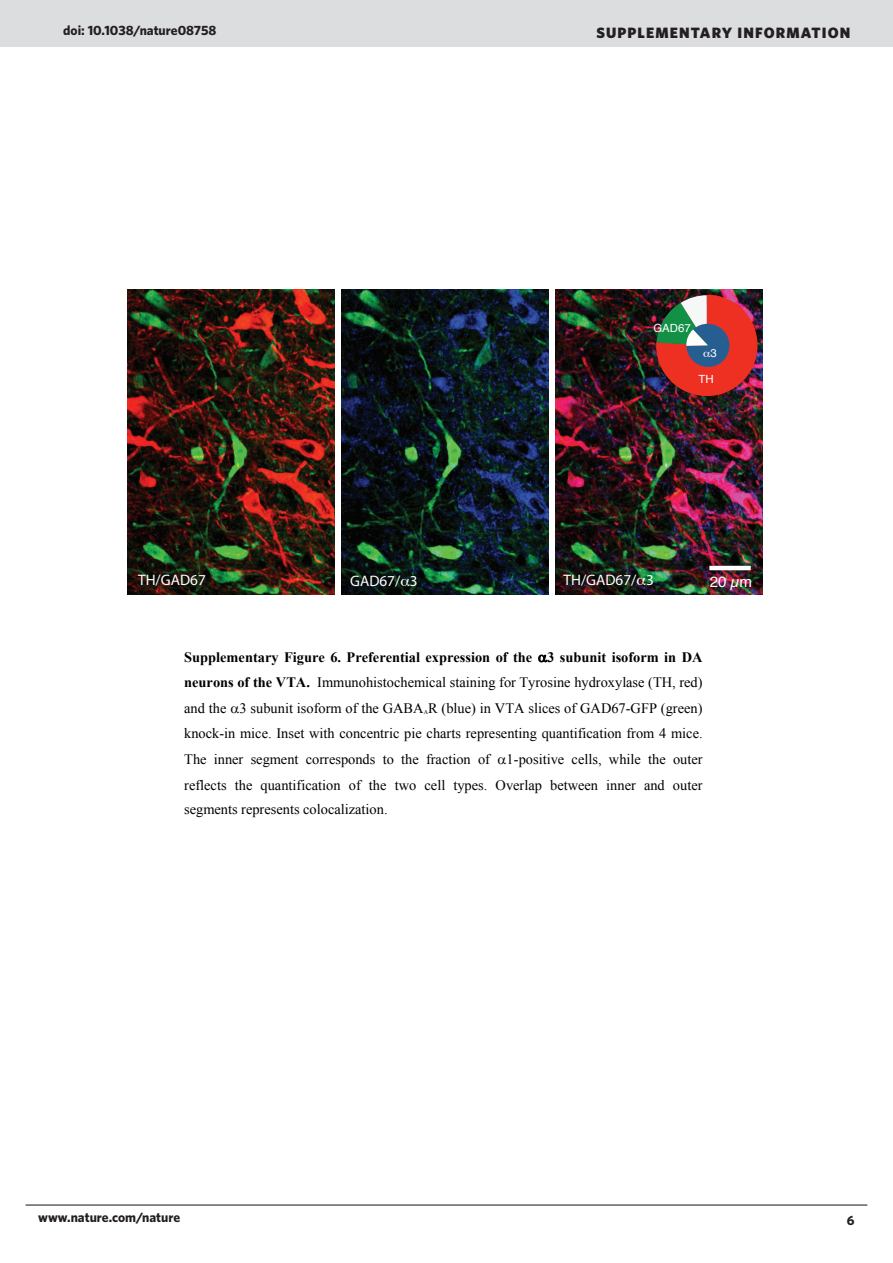
<style>
.page{position:relative;width:893px;height:1263px;background:#fff}
.page>*{position:absolute;margin:0;border:0;box-sizing:border-box;transform-origin:0 0}
.t1{font:15.3px "Myriad";color:#fff}
.t2{font:900 15px "Whitney";letter-spacing:.075em;color:#231f20}
.t3{font:14.85px "Helvetica";color:#fff}
.t4{font:14.4px/25.3px "Times New Roman";color:#000;text-align:justify}
.t5{font:700 13.5px "Whitney";color:#231f20}
.t6{font:11.25px "Helvetica";color:#fff}
.t7{font:6px "Times New Roman";color:#000}
.s1{font-weight:700}
</style>
<div class="page">
<hr style="left:26px;top:1204px;width:841px;height:1px;background:#231f20">
<div style="left:0;top:0;width:893px;height:47px;background:#dcdddf"></div>
<img style="left:556px;top:289px;width:207px;height:306px">
<img style="left:127px;top:289px;width:207px;height:306px">
<img style="left:341px;top:289px;width:207px;height:306px">
<hr style="left:709px;top:566px;width:42px;height:4px;background:#fff">
<div style="left:656px;top:295px;width:102px;height:101px;background:#ee3022;border-radius:50px"></div>
<svg style="left:401px;top:579px;width:9px;height:7px"></svg>
<img style="left:656px;top:295px;width:76px;height:74px">
<svg style="left:404px;top:425px;width:9px;height:7px"></svg>
<svg style="left:636px;top:476px;width:8px;height:7px"></svg>
<svg style="left:370px;top:552px;width:8px;height:7px"></svg>
<svg style="left:636px;top:577px;width:10px;height:9px"></svg>
<svg style="left:538px;top:655px;width:9px;height:7px"></svg>
<p class="t5" style="left:63px;top:22px;width:155px">doi: 10.1038/nature08758</p>
<p class="t2" style="left:596px;top:23px;width:255px">SUPPLEMENTARY INFORMATION</p>
<p class="t6" style="left:653px;top:319px;width:39px">GAD67</p>
<p class="t6" style="left:710px;top:345px;width:8px">3</p>
<p class="t6" style="left:698px;top:371px;width:17px">TH</p>
<p class="t1" style="left:138px;top:573px;width:69px">TH/GAD67</p>
<p class="t1" style="left:350px;top:573px;width:69px">GAD67/ 3</p>
<p class="t1" style="left:563px;top:572px;width:92px">TH/GAD67/ 3</p>
<p class="t3" style="left:710px;top:570px;width:44px">20 µm</p>
<p class="t4" style="left:184px;top:644px;width:520px"><span class="s1">Supplementary Figure 6. Preferential expression of the 3 subunit isoform in DA neurons of the VTA.</span> Immunohistochemical staining for Tyrosine hydroxylase (TH, red) and the 3 subunit isoform of the GABA R (blue) in VTA slices of GAD67-GFP (green)</p>
<p class="t7" style="left:424px;top:708px;width:6px">A</p>
<p class="t4" style="left:184px;top:720px;width:520px">knock-in mice. Inset with concentric pie charts representing quantification from 4 mice.<br>The inner segment corresponds to the fraction of 1-positive cells, while the outer reflects the quantification of the two cell types. Overlap between inner and outer segments represents colocalization.</p>
<p class="t5" style="left:38px;top:1208px;width:143px">www.nature.com/nature</p>
<p class="t5" style="left:847px;top:1211px;width:9px">6</p>
</div>
